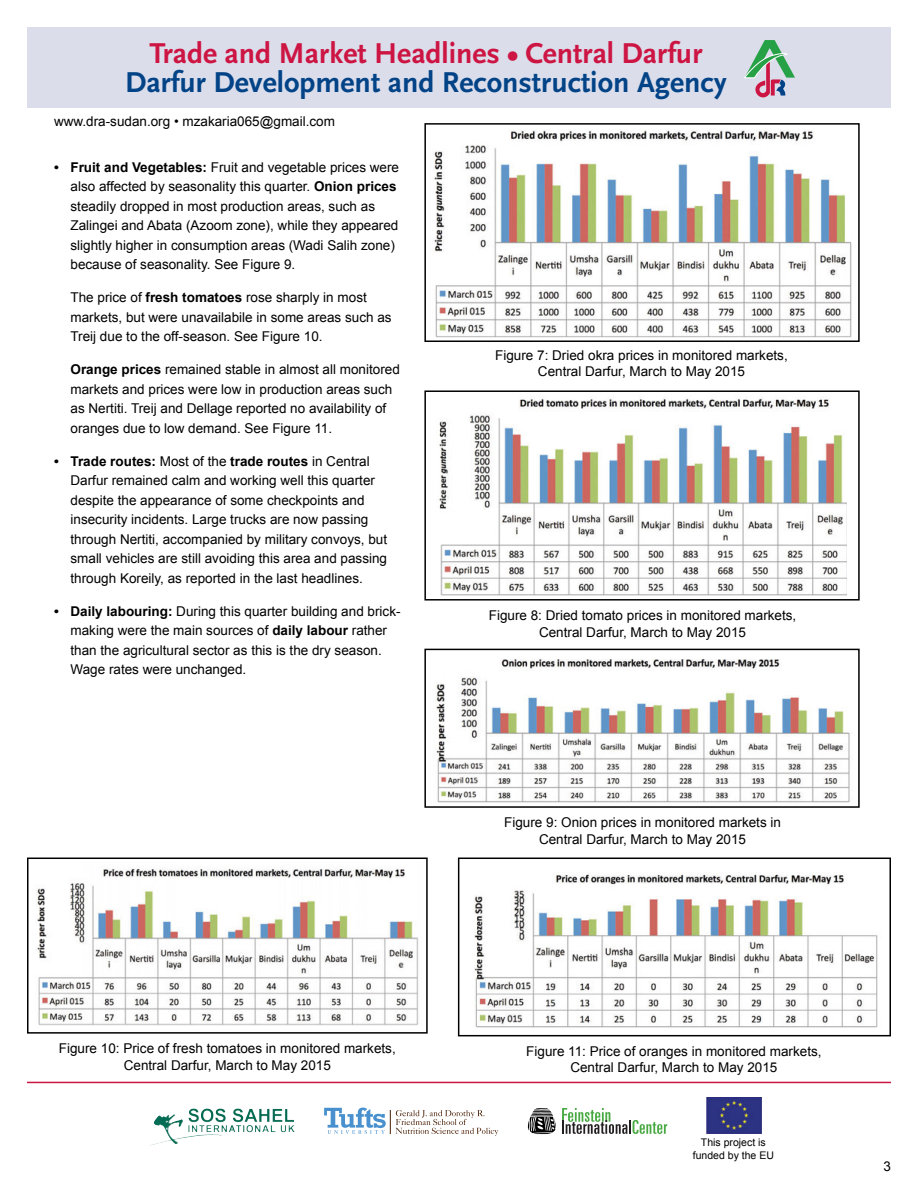
<style>
.page{position:relative;width:918px;height:1188px;background:#fff}
.page>*{position:absolute;margin:0;border:0;box-sizing:border-box;transform-origin:0 0}
.t1{font:700 30px "Scala Sans";color:#014386}
.t2{font:700 30px "Scala Sans";color:#cd1543}
.t3{font:13.5px/19.5px "Arial";color:#000;text-align:center}
.t4{font:10.5px "Arial";color:#000}
.s1{font-weight:700}
</style>
<div class="page">
<div style="left:27px;top:27px;width:864px;height:81px;background:#dbddeb"></div>
<svg style="left:744px;top:40px;width:51px;height:58px"></svg>
<div style="left:424px;top:390px;width:436px;height:211px;border:2px solid #000"></div>
<div style="left:424px;top:649px;width:436px;height:159px;border:2px solid #000"></div>
<div style="left:458px;top:858px;width:433px;height:178px;border:2px solid #000"></div>
<div style="left:27px;top:858px;width:401px;height:176px;border:2px solid #000"></div>
<div style="left:424px;top:123px;width:436px;height:219px;border:2px solid #000"></div>
<hr style="left:27px;top:1082px;width:864px;height:1px;background:#cd1543">
<img style="left:434px;top:130px;width:418px;height:208px">
<img style="left:439px;top:397px;width:408px;height:199px">
<img style="left:435px;top:659px;width:415px;height:144px">
<img style="left:474px;top:873px;width:404px;height:155px">
<img style="left:36px;top:869px;width:383px;height:156px">
<img style="left:707px;top:1097px;width:54px;height:36px">
<img style="left:216px;top:1109px;width:27px;height:13px">
<svg style="left:562px;top:1108px;width:105px;height:26px"></svg>
<svg style="left:528px;top:1108px;width:28px;height:26px"></svg>
<svg style="left:324px;top:1108px;width:174px;height:28px"></svg>
<h1 class="t2" style="left:150px;top:37px;width:554px">Trade and Market Headlines • Central Darfur</h1>
<h1 class="t1" style="left:125px;top:66px;width:603px">Darfur Development and Reconstruction Agency</h1>
<p class="t3" style="left:54px;top:112px;width:283px">www.dra-sudan.org • mzakaria065@gmail.com</p>
<p class="t3" style="left:71px;top:157px;width:330px;text-align:left;text-indent:-17px"><span class="s1">• Fruit and Vegetables:</span> Fruit and vegetable prices were also affected by seasonality this quarter. <span class="s1">Onion prices </span>steadily dropped in most production areas, such as Zalingei and Abata (Azoom zone), while they appeared slightly higher in consumption areas (Wadi Salih zone) because of seasonality. See Figure 9.</p>
<p class="t3" style="left:70px;top:288px;width:323px;text-align:left">The price of <span class="s1">fresh tomatoes</span> rose sharply in most markets, but were unavailabile in some areas such as<br>Treij due to the off-season. See Figure 10.</p>
<p class="t3" style="left:70px;top:360px;width:331px;text-align:left"><span class="s1">Orange prices</span> remained stable in almost all monitored markets and prices were low in production areas such as Nertiti. Treij and Dellage reported no availability of oranges due to low demand. See Figure 11.</p>
<p class="t3" style="left:70px;top:451px;width:318px;text-align:left;text-indent:-16px"><span class="s1">• Trade routes:</span> Most of the <span class="s1">trade routes</span> in Central Darfur remained calm and working well this quarter despite the appearance of some checkpoints and insecurity incidents. Large trucks are now passing through Nertiti, accompanied by military convoys, but small vehicles are still avoiding this area and passing through Koreily, as reported in the last headlines.</p>
<p class="t3" style="left:71px;top:601px;width:332px;text-align:left;text-indent:-17px"><span class="s1">• Daily labouring:</span> During this quarter building and brick&shy;making were the main sources of <span class="s1">daily labour</span> rather than the agricultural sector as this is the dry season.<br>Wage rates were unchanged.</p>
<p class="t3" style="left:495px;top:347px;width:294px;line-height:16.5px">Figure 7: Dried okra prices in monitored markets,<br>Central Darfur, March to May 2015</p>
<p class="t3" style="left:489px;top:607px;width:309px;line-height:16.5px">Figure 8: Dried tomato prices in monitored markets,<br>Central Darfur, March to May 2015</p>
<p class="t3" style="left:504px;top:814px;width:278px;line-height:16.5px">Figure 9: Onion prices in monitored markets in<br>Central Darfur, March to May 2015</p>
<p class="t3" style="left:59px;top:1040px;width:338px;line-height:16.5px">Figure 10: Price of fresh tomatoes in monitored markets,<br>Central Darfur, March to May 2015</p>
<p class="t3" style="left:526px;top:1043px;width:297px;line-height:16.5px">Figure 11: Price of oranges in monitored markets,<br>Central Darfur, March to May 2015</p>
<p class="t4" style="left:701px;top:1135px;width:66px">This project is</p>
<p class="t4" style="left:693px;top:1149px;width:83px">funded by the EU</p>
<p class="t3" style="left:883px;top:1156px;width:9px">3</p>
</div>
